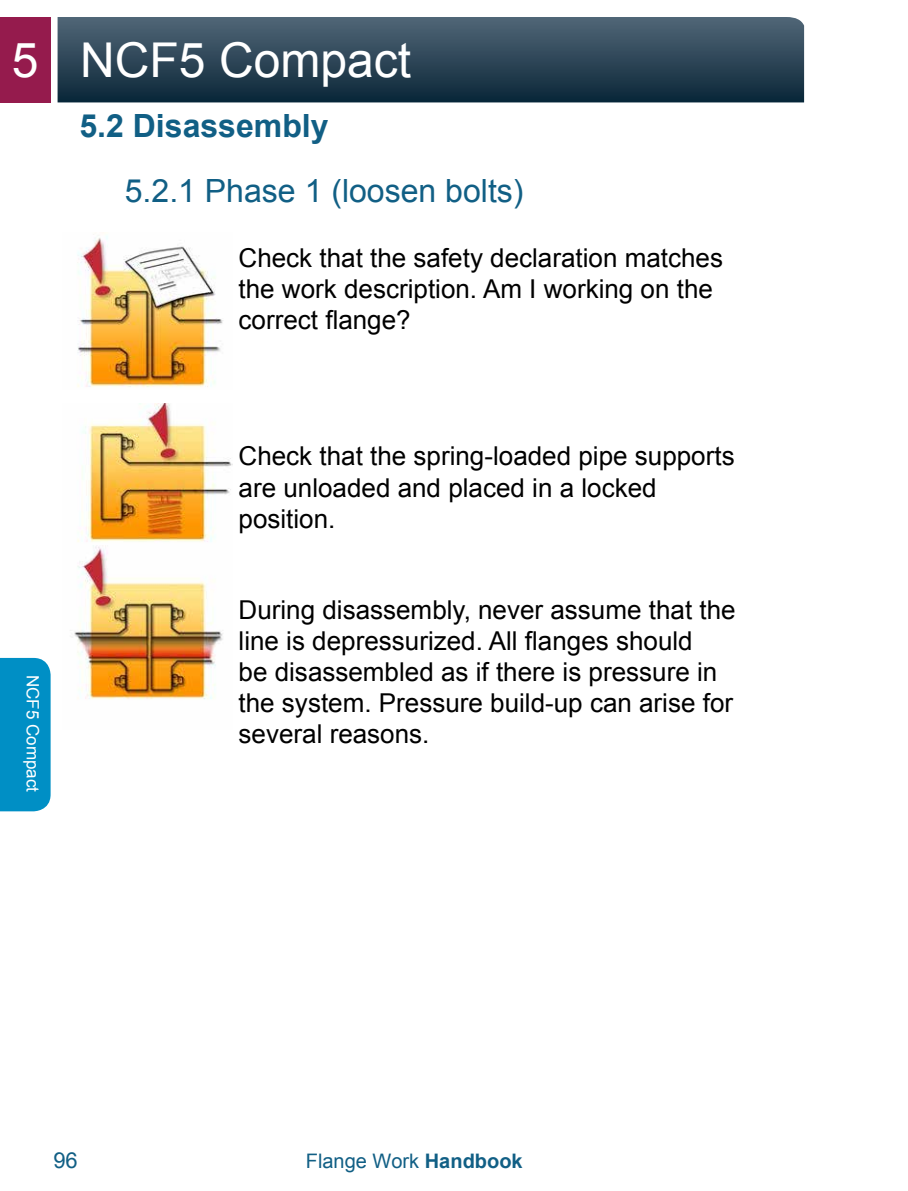
<style>
.page{position:relative;width:908px;height:1191px;background:#fff}
.page>*{position:absolute;margin:0;border:0;box-sizing:border-box;transform-origin:0 0}
.t1{font:48px "Arial";color:#fff}
.t2{font:32px "Arial";color:#115f85}
.t3{font:700 32px "Arial";color:#115f85}
.t4{font:26px/31.2px "Arial";color:#000}
.t5{font:22px "Arial";color:#115f85}
.t6{font:20px "Arial";color:#115f85}
.t7{font:17px "Arial";color:#fff}
.s1{font-weight:700}
</style>
<div class="page">
<div style="left:0;top:17px;width:51px;height:85px;background:#951b4d"></div>
<svg style="left:58px;top:17px;width:745px;height:85px;background:#2d4657"></svg>
<div style="left:0;top:658px;width:51px;height:153px;background:#008fc5"></div>
<img style="left:77px;top:404px;width:156px;height:142px">
<img style="left:74px;top:546px;width:149px;height:154px">
<img style="left:77px;top:236px;width:146px;height:151px">
<h1 class="t1" style="left:12px;top:29px;width:400px">5 NCF5 Compact</h1>
<p class="t3" style="left:79px;top:104px;width:251px">5.2 Disassembly</p>
<p class="t2" style="left:125px;top:170px;width:400px">5.2.1 Phase 1 (loosen bolts)</p>
<p class="t4" style="left:238px;top:242px;width:486px">Check that the safety declaration matches the work description. Am I working on the correct flange?</p>
<p class="t7" style="left:44px;top:675px;width:119px;rotate:90deg">NCF5 Compact</p>
<p class="t4" style="left:238px;top:441px;width:497px">Check that the spring-loaded pipe supports are unloaded and placed in a locked position.</p>
<p class="t4" style="left:238px;top:594px;width:498px">During disassembly, never assume that the line is depressurized. All flanges should<br>be disassembled as if there is pressure in the system. Pressure build-up can arise for several reasons.</p>
<p class="t5" style="left:53px;top:1145px;width:26px">96</p>
<p class="t6" style="left:306px;top:1147px;width:218px">Flange Work <span class="s1">Handbook</span></p>
</div>
